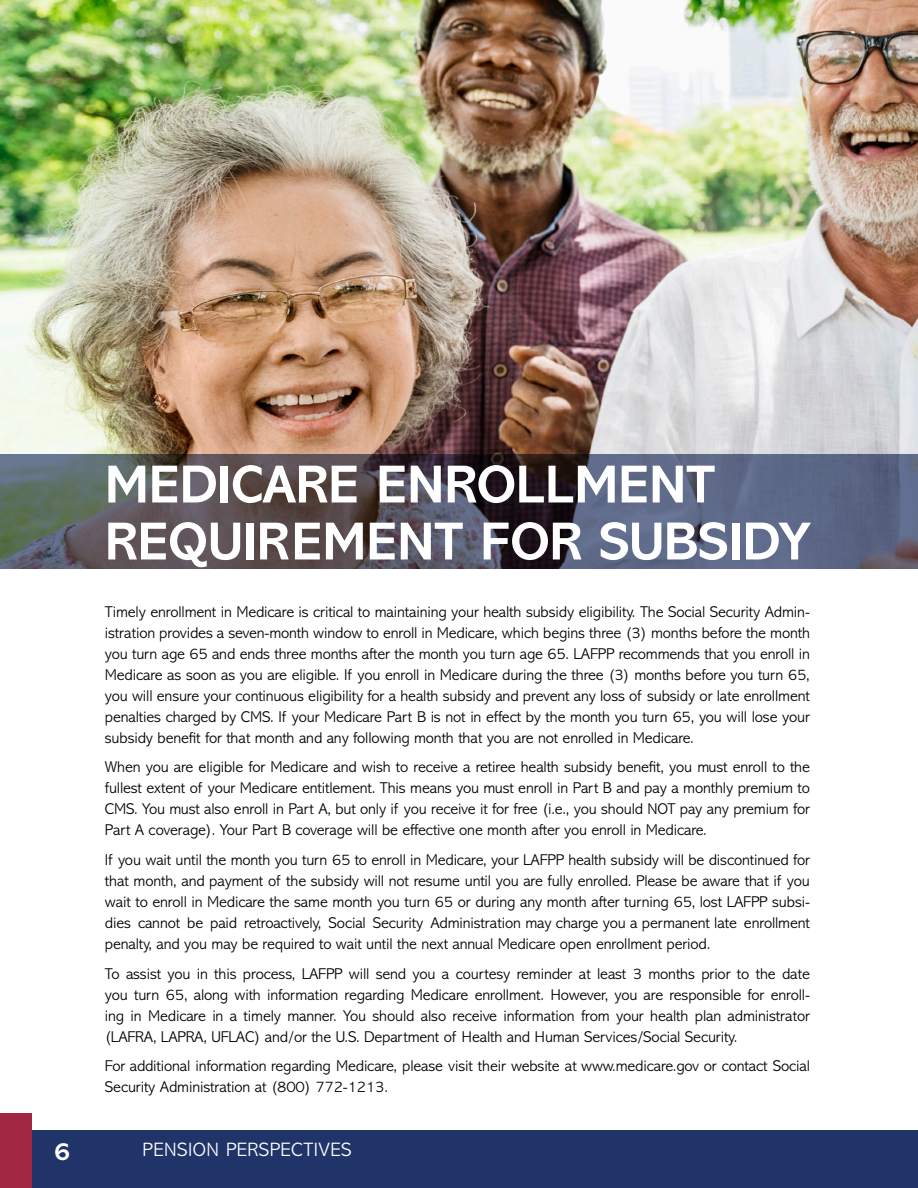
<style>
.page{position:relative;width:918px;height:1188px;background:#fff}
.page>*{position:absolute;margin:0;border:0;box-sizing:border-box;transform-origin:0 0}
.Body_Text{font:700 54px/57px "Abadi MT Std";color:#fff}
.t1{font:700 25.5px "Abadi MT Std";color:#fff}
.t2{font:300 19.5px "Abadi MT Std";letter-spacing:.025em;color:#fff}
.Body_Text-2{font:300 15.75px/21px "Abadi MT Std";letter-spacing:-.01em;color:#000;text-align:justify}
</style>
<div class="page">
<div style="left:0;top:1130px;width:918px;height:58px;background:#203469"></div>
<div style="left:0;top:1113px;width:32px;height:75px;background:#9f2742"></div>
<img style="left:0;top:0;width:918px;height:455px">
<svg style="left:0;top:455px;width:918px;height:114px;background:#545462"></svg>
<p class="Body_Text" style="left:105px;top:456px;width:707px">MEDICARE ENROLLMENT<br>REQUIREMENT FOR SUBSIDY</p>
<p class="Body_Text-2" style="left:105px;top:601px;width:707px">Timely enrollment in Medicare is critical to maintaining your health subsidy eligibility. The Social Security Admin&shy;istration provides a seven-month window to enroll in Medicare, which begins three (3) months before the month you turn age 65 and ends three months after the month you turn age 65. LAFPP recommends that you enroll in Medicare as soon as you are eligible. If you enroll in Medicare during the three (3) months before you turn 65, you will ensure your continuous eligibility for a health subsidy and prevent any loss of subsidy or late enrollment penalties charged by CMS. If your Medicare Part B is not in effect by the month you turn 65, you will lose your subsidy benefit for that month and any following month that you are not enrolled in Medicare.</p>
<p class="Body_Text-2" style="left:105px;top:757px;width:707px">When you are eligible for Medicare and wish to receive a retiree health subsidy benefit, you must enroll to the fullest extent of your Medicare entitlement. This means you must enroll in Part B and pay a monthly premium to CMS. You must also enroll in Part A, but only if you receive it for free (i.e., you should NOT pay any premium for Part A coverage). Your Part B coverage will be effective one month after you enroll in Medicare.</p>
<p class="Body_Text-2" style="left:105px;top:850px;width:707px">If you wait until the month you turn 65 to enroll in Medicare, your LAFPP health subsidy will be discontinued for that month, and payment of the subsidy will not resume until you are fully enrolled. Please be aware that if you wait to enroll in Medicare the same month you turn 65 or during any month after turning 65, lost LAFPP subsi&shy;dies cannot be paid retroactively, Social Security Administration may charge you a permanent late enrollment penalty, and you may be required to wait until the next annual Medicare open enrollment period.</p>
<p class="Body_Text-2" style="left:105px;top:963px;width:707px">To assist you in this process, LAFPP will send you a courtesy reminder at least 3 months prior to the date you turn 65, along with information regarding Medicare enrollment. However, you are responsible for enroll&shy;ing in Medicare in a timely manner. You should also receive information from your health plan administrator (LAFRA, LAPRA, UFLAC) and/or the U.S. Department of Health and Human Services/Social Security.</p>
<p class="Body_Text-2" style="left:105px;top:1056px;width:707px">For additional information regarding Medicare, please visit their website at www.medicare.gov or contact Social<br>Security Administration at (800) 772-1213.</p>
<h2 class="t1" style="left:54px;top:1137px;width:18px">6</h2>
<p class="t2" style="left:143px;top:1139px;width:211px">PENSION PERSPECTIVES</p>
</div>
